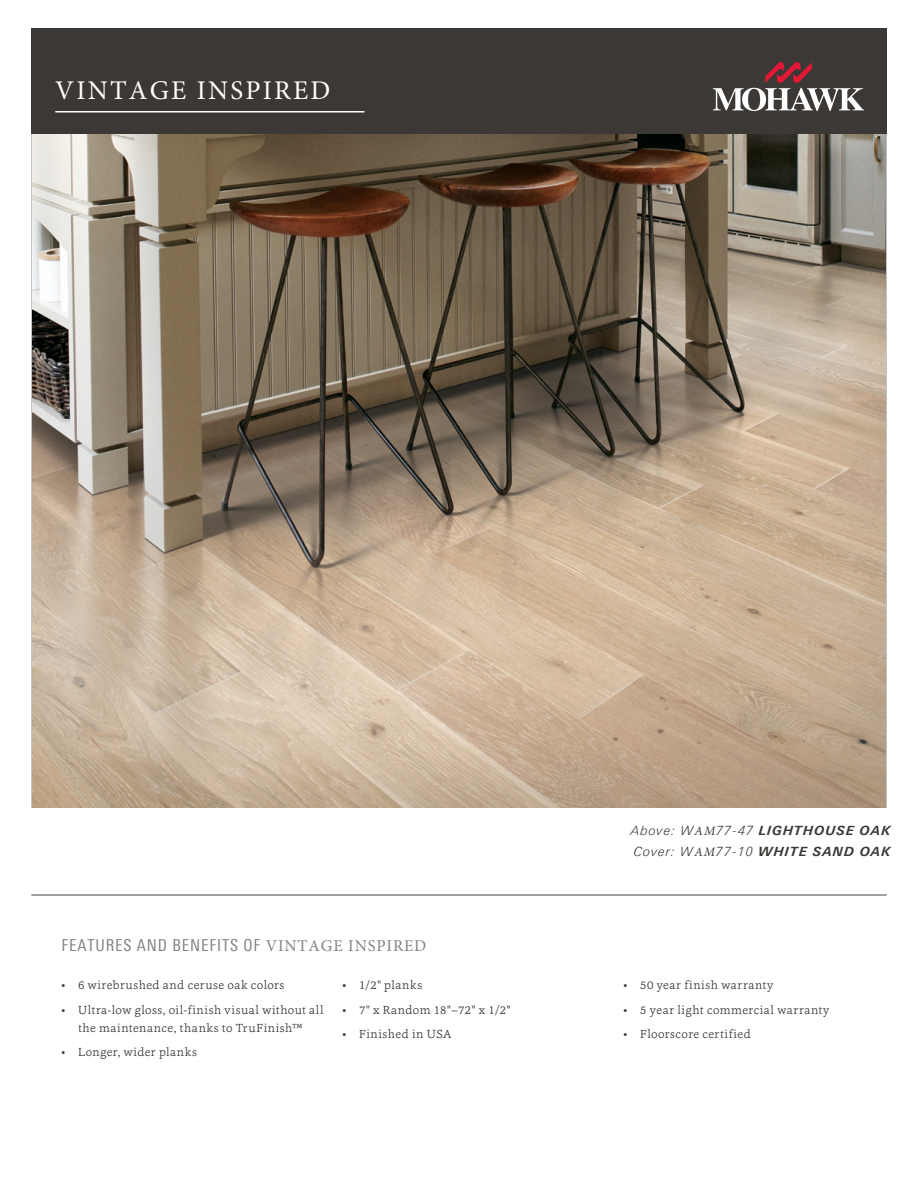
<style>
.page{position:relative;width:918px;height:1188px;background:#fff}
.page>*{position:absolute;margin:0;border:0;box-sizing:border-box;transform-origin:0 0}
.t1{font:27px "Minion Pro";letter-spacing:.08em;color:#fff}
.Body{font:condensed 16.5px "Linotype Univers";letter-spacing:.05em;color:#888181}
.t2{font:italic 700 12.75px/20.7px "Linotype Univers Basic";letter-spacing:.075em;color:#3b3835}
.Body-2{font:300 12px/18px "Cassia";letter-spacing:.045em;color:#3b3835;text-align:center}
.s1{font-family:"Minion Pro";font-stretch:normal}
.s2{font-weight:300}
.s3{font-family:"Minion Pro";font-weight:400}
</style>
<div class="page">
<div style="left:31px;top:28px;width:856px;height:107px;background:#3b3835"></div>
<svg style="left:713px;top:62px;width:151px;height:49px"></svg>
<hr style="left:55px;top:111px;width:309px;height:1px;background:#fff">
<img style="left:32px;top:135px;width:854px;height:673px">
<hr style="left:31px;top:894px;width:856px;height:2px;background:#888181">
<p class="t1" style="left:55px;top:73px;width:277px">VINTAGE INSPIRED</p>
<p class="Body" style="left:62px;top:935px;width:366px">FEATURES AND BENEFITS OF <span class="s1">VINTAGE INSPIRED</span></p>
<p class="Body-2" style="left:62px;top:976px;width:224px">• 6 wirebrushed and ceruse oak colors</p>
<p class="Body-2" style="left:62px;top:1000px;width:264px">• Ultra-low gloss, oil-finish visual without all the maintenance, thanks to TruFinish™</p>
<p class="Body-2" style="left:62px;top:1043px;width:137px">• Longer, wider planks</p>
<p class="Body-2" style="left:343px;top:976px;width:81px">• 1/2" planks</p>
<p class="Body-2" style="left:343px;top:1000px;width:169px">• 7" x Random 18"–72" x 1/2"</p>
<p class="Body-2" style="left:343px;top:1025px;width:110px">• Finished in USA</p>
<p class="t2" style="left:631px;top:820px;width:261px"><span class="s2">Above: W</span><span class="s3">AM</span><span class="s2">77-47</span> LIGHTHOUSE OAK<br><span class="s2">Cover: W</span><span class="s3">AM</span><span class="s2">77-10</span> WHITE SAND OAK</p>
<p class="Body-2" style="left:624px;top:976px;width:151px">• 50 year finish warranty</p>
<p class="Body-2" style="left:624px;top:1000px;width:207px">• 5 year light commercial warranty</p>
<p class="Body-2" style="left:624px;top:1025px;width:129px">• Floorscore certified</p>
</div>
